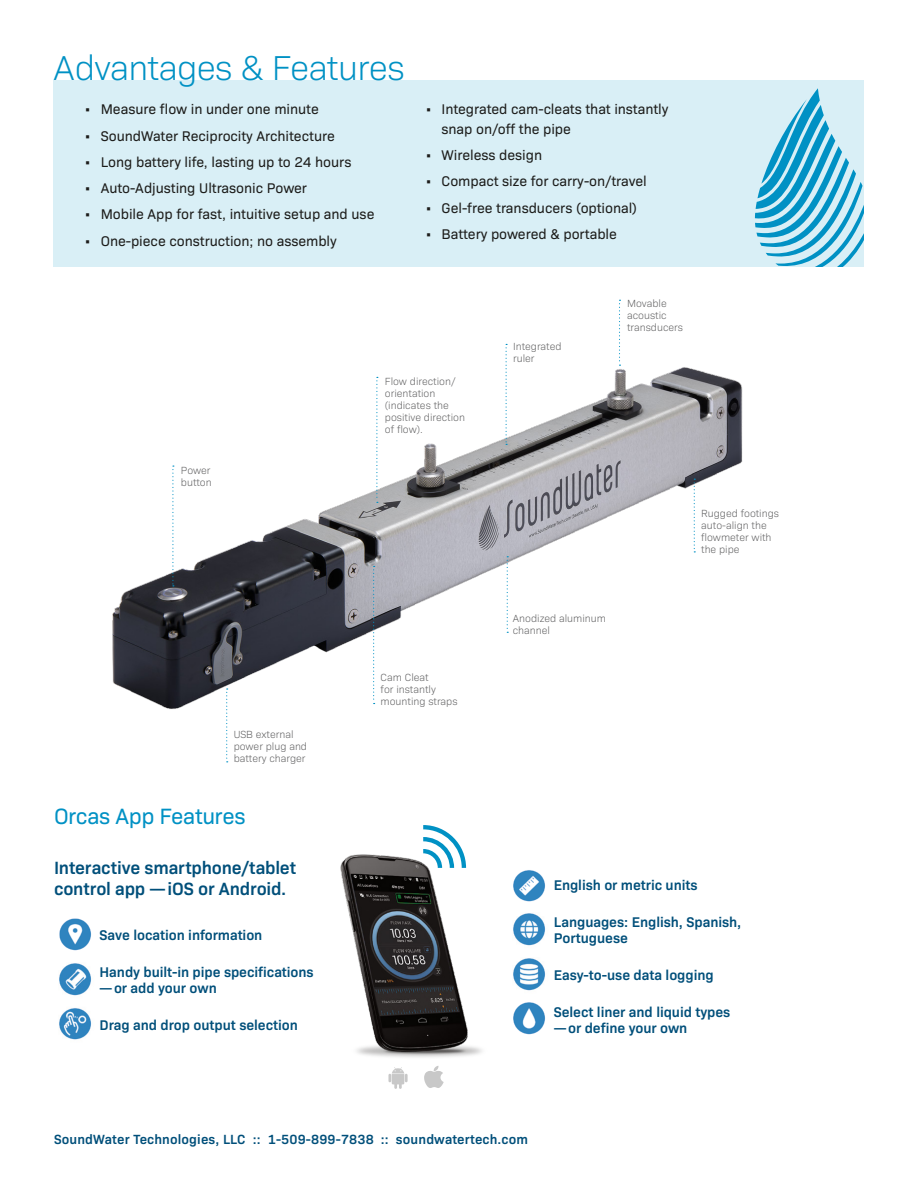
<style>
.page{position:relative;width:918px;height:1188px;background:#fff}
.page>*{position:absolute;margin:0;border:0;box-sizing:border-box;transform-origin:0 0}
.Body_Text{font:300 35.1px "Bio Sans";letter-spacing:-.02em;color:#0091c4}
.Heading_1{font:22.5px "Bio Sans";letter-spacing:-.015em;color:#0091c4}
.Heading_2{font:600 18px/21px "Bio Sans";letter-spacing:-.01em;color:#004f7a}
.t1{font:14.25px/19.5px "Bio Sans";letter-spacing:-.005em;color:#1c1c1a}
.App_Features{font:600 14.25px/16.5px "Bio Sans";letter-spacing:-.005em;color:#004f7a}
.t2{font:600 13.5px "Bio Sans";letter-spacing:.01em;color:#004f7a}
.Call-Outs{font:300 10.5px/12px "Bio Sans";color:#5e5e5f}
</style>
<div class="page">
<div style="left:54px;top:80px;width:810px;height:187px;background:#d9eff6"></div>
<svg style="left:755px;top:88px;width:109px;height:179px"></svg>
<img style="left:513px;top:870px;width:32px;height:32px">
<img style="left:513px;top:913px;width:32px;height:33px">
<img style="left:513px;top:958px;width:32px;height:33px">
<img style="left:513px;top:1002px;width:32px;height:33px">
<svg style="left:424px;top:1066px;width:20px;height:22px"></svg>
<svg style="left:388px;top:1067px;width:20px;height:22px"></svg>
<img style="left:59px;top:918px;width:32px;height:33px">
<img style="left:59px;top:963px;width:32px;height:33px">
<img style="left:59px;top:1008px;width:32px;height:32px">
<img style="left:340px;top:854px;width:142px;height:204px">
<svg style="left:423px;top:825px;width:43px;height:43px"></svg>
<img style="left:112px;top:367px;width:631px;height:342px">
<svg style="left:619px;top:300px;width:2px;height:66px"></svg>
<svg style="left:226px;top:688px;width:2px;height:74px"></svg>
<svg style="left:507px;top:556px;width:1px;height:77px"></svg>
<svg style="left:373px;top:566px;width:2px;height:138px"></svg>
<svg style="left:694px;top:479px;width:1px;height:73px"></svg>
<svg style="left:506px;top:344px;width:1px;height:101px"></svg>
<svg style="left:376px;top:377px;width:2px;height:126px"></svg>
<svg style="left:172px;top:466px;width:2px;height:120px"></svg>
<p class="Body_Text" style="left:54px;top:43px;width:353px">Advantages &amp; Features</p>
<p class="t1" style="left:84px;top:98px;width:236px">• Measure flow in under one minute</p>
<p class="t1" style="left:84px;top:125px;width:252px">• SoundWater Reciprocity Architecture</p>
<p class="t1" style="left:84px;top:151px;width:269px">• Long battery life, lasting up to 24 hours</p>
<p class="t1" style="left:84px;top:177px;width:224px">• Auto-Adjusting Ultrasonic Power</p>
<p class="t1" style="left:84px;top:203px;width:292px">• Mobile App for fast, intuitive setup and use</p>
<p class="t1" style="left:84px;top:230px;width:254px">• One-piece construction; no assembly</p>
<p class="t1" style="left:442px;top:98px;width:228px;text-indent:-16px">• Integrated cam-cleats that instantly snap on/off the pipe</p>
<p class="t1" style="left:425px;top:144px;width:119px">• Wireless design</p>
<p class="t1" style="left:425px;top:170px;width:223px">• Compact size for carry-on/travel</p>
<p class="t1" style="left:425px;top:197px;width:214px">• Gel-free transducers (optional)</p>
<p class="t1" style="left:425px;top:223px;width:193px">• Battery powered &amp; portable</p>
<p class="Call-Outs" style="left:513px;top:340px;width:50px">Integrated ruler</p>
<p class="Call-Outs" style="left:627px;top:297px;width:58px">Movable acoustic transducers</p>
<p class="Call-Outs" style="left:181px;top:463px;width:32px">Power button</p>
<p class="Call-Outs" style="left:234px;top:728px;width:75px">USB external power plug and battery charger</p>
<p class="Heading_1" style="left:54px;top:799px;width:193px">Orcas App Features</p>
<p class="Heading_2" style="left:54px;top:856px;width:244px">Interactive smartphone/tablet control app —iOS or Android.</p>
<p class="App_Features" style="left:100px;top:926px;width:164px">Save location information</p>
<p class="App_Features" style="left:100px;top:962px;width:216px">Handy built-in pipe specifications —or add your own</p>
<p class="App_Features" style="left:100px;top:1016px;width:200px">Drag and drop output selection</p>
<p class="Call-Outs" style="left:385px;top:374px;width:82px">Flow direction/ orientation (indicates the positive direction of flow).</p>
<p class="Call-Outs" style="left:381px;top:670px;width:78px">Cam Cleat<br>for instantly mounting straps</p>
<p class="Call-Outs" style="left:513px;top:611px;width:95px">Anodized aluminum channel</p>
<p class="Call-Outs" style="left:701px;top:507px;width:79px">Rugged footings auto-align the flowmeter with the pipe</p>
<p class="App_Features" style="left:554px;top:876px;width:146px">English or metric units</p>
<p class="App_Features" style="left:554px;top:912px;width:189px">Languages: English, Spanish,<br>Portuguese</p>
<p class="App_Features" style="left:554px;top:966px;width:162px">Easy-to-use data logging</p>
<p class="App_Features" style="left:554px;top:1002px;width:178px">Select liner and liquid types —or define your own</p>
<p class="t2" style="left:54px;top:1130px;width:476px">SoundWater Technologies, LLC :: 1-509-899-7838 :: soundwatertech.com</p>
</div>
